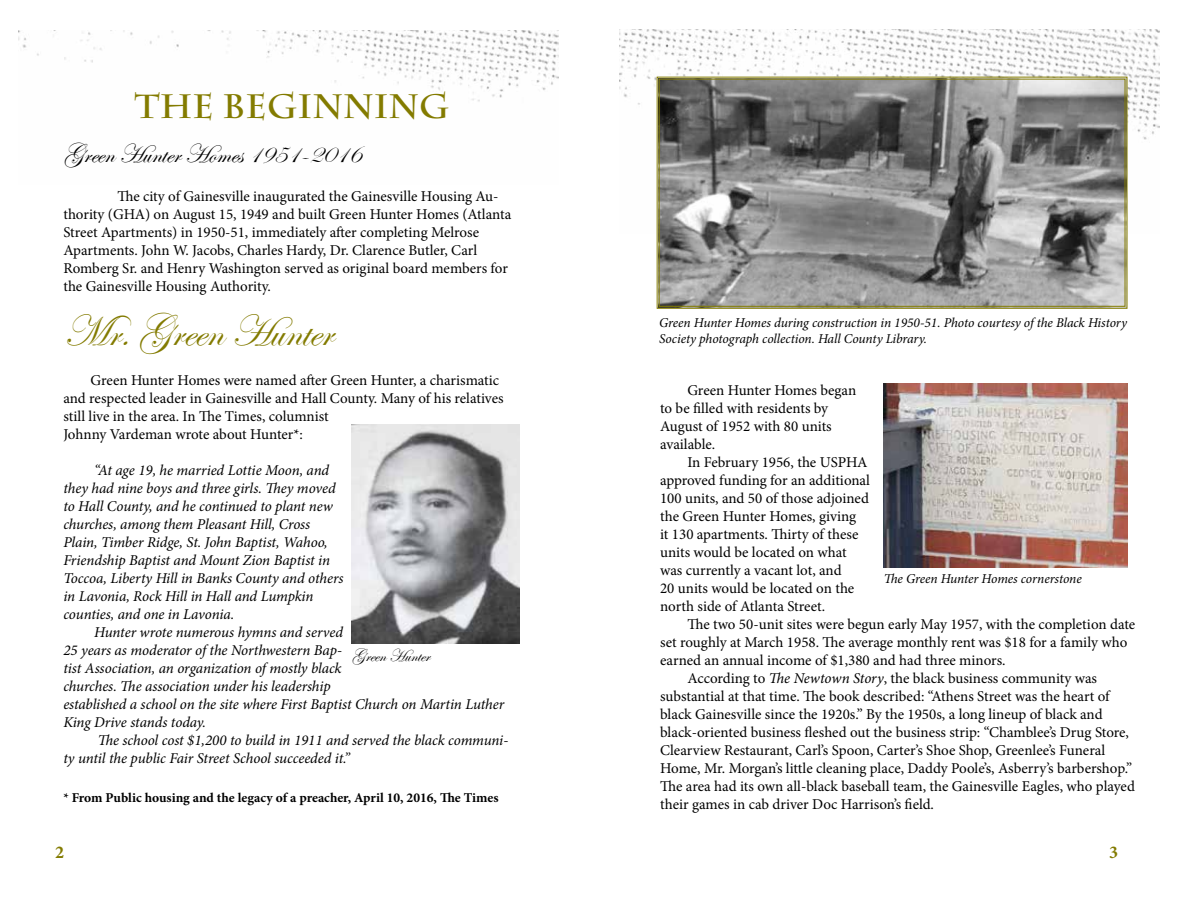
<style>
.page{position:relative;width:1188px;height:918px;background:#fff}
.page>*{position:absolute;margin:0;border:0;box-sizing:border-box;transform-origin:0 0}
.t1{font:45px "Edwardian Script ITC";color:#837b00}
.t2{font:700 33.75px "Charlemagne Std";color:#837b00}
.t3{font:27px "Edwardian Script ITC";color:#000}
.t4{font:18px "Edwardian Script ITC";color:#000}
.t5{font:700 18px "Minion Pro";color:#837b00}
.t6{font:15px/18px "Minion Pro";color:#000}
.t7{font:italic 15px/18px "Minion Pro";letter-spacing:-.01em;color:#000}
.t8{font:italic 13.5px/16.2px "Minion Pro";letter-spacing:-.01em;color:#000}
.t9{font:700 13.5px "Minion Pro";color:#000}
.s1{font-style:italic}
</style>
<div class="page">
<img style="left:18px;top:30px;width:540px;height:72px">
<img style="left:620px;top:29px;width:540px;height:111px">
<img style="left:352px;top:424px;width:167px;height:220px">
<img style="left:884px;top:383px;width:243px;height:184px">
<svg style="left:656px;top:76px;width:472px;height:233px"></svg>
<div style="left:659px;top:79px;width:467px;height:228px;border:1px solid #837b00"></div>
<h2 class="t2" style="left:135px;top:87px;width:317px">THE BEGINNING</h2>
<h3 class="t3" style="left:63px;top:139px;width:299px">Green Hunter Homes 1951-2016</h3>
<p class="t6" style="left:63px;top:187px;width:450px;text-indent:54px">The city of Gainesville inaugurated the Gainesville Housing Au&shy;thority (GHA) on August 15, 1949 and built Green Hunter Homes (Atlanta Street Apartments) in 1950-51, immediately after completing Melrose Apartments. John W. Jacobs, Charles Hardy, Dr. Clarence Butler, Carl Romberg Sr. and Henry Washington served as original board members for the Gainesville Housing Authority.</p>
<h1 class="t1" style="left:63px;top:307px;width:271px">Mr. Green Hunter</h1>
<p class="t6" style="left:63px;top:371px;width:442px;text-indent:27px">Green Hunter Homes were named after Green Hunter, a charismatic and respected leader in Gainesville and Hall County. Many of his relatives still live in the area. In The Times, columnist<br>Johnny Vardeman wrote about Hunter*:</p>
<p class="t7" style="left:63px;top:461px;width:282px;text-indent:31px">“At age 19, he married Lottie Moon, and they had nine boys and three girls. They moved to Hall County, and he continued to plant new churches, among them Pleasant Hill, Cross Plain, Timber Ridge, St. John Baptist, Wahoo, Friendship Baptist and Mount Zion Baptist in Toccoa, Liberty Hill in Banks County and others in Lavonia, Rock Hill in Hall and Lumpkin counties, and one in Lavonia.</p>
<p class="t7" style="left:63px;top:623px;width:442px;text-indent:31px">Hunter wrote numerous hymns and served<br>25 years as moderator of the Northwestern Bap-<br>tist Association, an organization of mostly black<br>churches. The association under his leadership<br>established a school on the site where First Baptist Church on Martin Luther King Drive stands today.</p>
<p class="t7" style="left:63px;top:731px;width:447px;text-indent:34px">The school cost $1,200 to build in 1911 and served the black communi&shy;ty until the public Fair Street School succeeded it.”</p>
<p class="t9" style="left:63px;top:789px;width:437px">* From Public housing and the legacy of a preacher, April 10, 2016, The Times</p>
<p class="t4" style="left:352px;top:646px;width:79px">Green Hunter</p>
<p class="t8" style="left:659px;top:315px;width:469px">Green Hunter Homes during construction in 1950-51. Photo courtesy of the Black History<br>Society photograph collection. Hall County Library.</p>
<p class="t6" style="left:660px;top:382px;width:198px;text-indent:27px">Green Hunter Homes began to be filled with residents by<br>August of 1952 with 80 units available.</p>
<p class="t6" style="left:660px;top:454px;width:211px;text-indent:27px">In February 1956, the USPHA approved funding for an additional<br>100 units, and 50 of those adjoined the Green Hunter Homes, giving<br>it 130 apartments. Thirty of these units would be located on what was currently a vacant lot, and<br>20 units would be located on the north side of Atlanta Street.</p>
<p class="t6" style="left:687px;top:616px;width:449px">The two 50-unit sites were begun early May 1957, with the completion date</p>
<p class="t6" style="left:660px;top:634px;width:469px">set roughly at March 1958. The average monthly rent was $18 for a family who</p>
<p class="t6" style="left:660px;top:652px;width:347px">earned an annual income of $1,380 and had three minors.</p>
<p class="t6" style="left:687px;top:670px;width:411px">According to <span class="s1">The Newtown Story</span>, the black business community was</p>
<p class="t6" style="left:660px;top:688px;width:451px">substantial at that time. The book described: “Athens Street was the heart of</p>
<p class="t6" style="left:660px;top:706px;width:444px">black Gainesville since the 1920s.” By the 1950s, a long lineup of black and</p>
<p class="t6" style="left:660px;top:724px;width:470px">black-oriented business fleshed out the business strip: “Chamblee’s Drug Store,</p>
<p class="t6" style="left:660px;top:742px;width:447px">Clearview Restaurant, Carl’s Spoon, Carter’s Shoe Shop, Greenlee’s Funeral</p>
<p class="t6" style="left:660px;top:760px;width:474px">Home, Mr. Morgan’s little cleaning place, Daddy Poole’s, Asberry’s barbershop.”</p>
<p class="t6" style="left:660px;top:778px;width:476px">The area had its own all-black baseball team, the Gainesville Eagles, who played</p>
<p class="t6" style="left:660px;top:796px;width:275px">their games in cab driver Doc Harrison’s field.</p>
<p class="t8" style="left:884px;top:570px;width:199px">The Green Hunter Homes cornerstone</p>
<p class="t5" style="left:55px;top:839px;width:10px">2</p>
<p class="t5" style="left:1109px;top:839px;width:10px">3</p>
</div>
